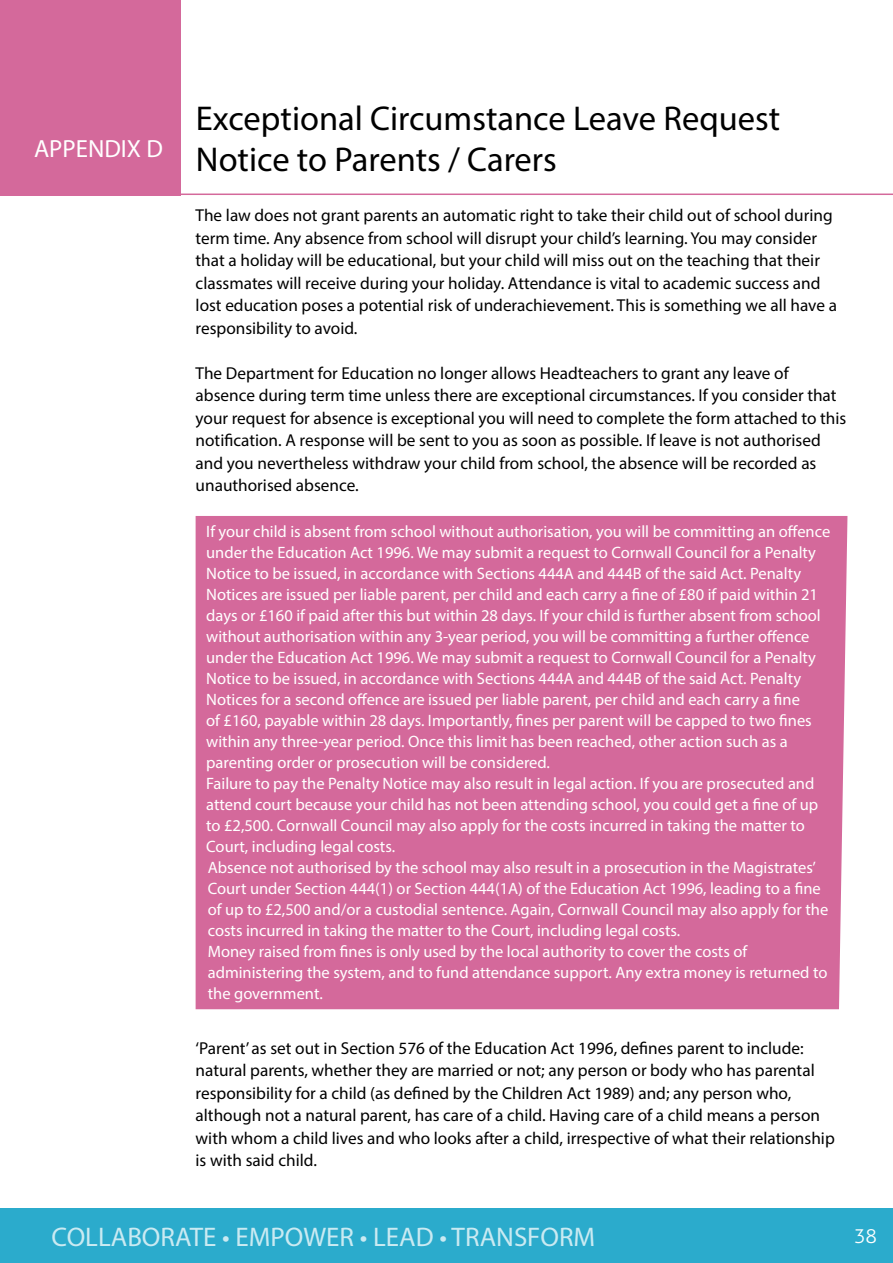
<style>
.page{position:relative;width:893px;height:1263px;background:#fff}
.page>*{position:absolute;margin:0;border:0;box-sizing:border-box;transform-origin:0 0}
.t1{font:34.5px/41.4px "Myriad Pro";color:#000}
.t2{font:27px "Myriad Pro";color:#caeaf2}
.t3{font:24.9px "Myriad Pro";color:#fff}
.t4{font:300 19.5px "Aller";color:#fff}
.t5{font:17.25px/22.5px "Myriad Pro";color:#000}
.t6{font:16.5px/21px "Myriad Pro";color:#fff}
</style>
<div class="page">
<div style="left:0;top:1208px;width:893px;height:55px;background:#2babcc"></div>
<hr style="left:181px;top:194px;width:712px;height:1px;background:#d4699b">
<div style="left:0;top:0;width:180px;height:196px;background:#d4699b"></div>
<div style="left:196px;top:516px;width:651px;height:493px;background:#d4699b"></div>
<h3 class="t3" style="left:34px;top:133px;width:130px">APPENDIX D</h3>
<h1 class="t1" style="left:196px;top:97px;width:586px">Exceptional Circumstance Leave Request<br>Notice to Parents / Carers</h1>
<p class="t5" style="left:196px;top:204px;width:643px">The law does not grant parents an automatic right to take their child out of school during term time. Any absence from school will disrupt your child’s learning. You may consider that a holiday will be educational, but your child will miss out on the teaching that their classmates will receive during your holiday. Attendance is vital to academic success and lost education poses a potential risk of underachievement. This is something we all have a responsibility to avoid.</p>
<p class="t5" style="left:196px;top:361px;width:652px">The Department for Education no longer allows Headteachers to grant any leave of absence during term time unless there are exceptional circumstances. If you consider that your request for absence is exceptional you will need to complete the form attached to this notification. A response will be sent to you as soon as possible. If leave is not authorised and you nevertheless withdraw your child from school, the absence will be recorded as unauthorised absence.</p>
<p class="t6" style="left:206px;top:520px;width:626px">If your child is absent from school without authorisation, you will be committing an offence under the Education Act 1996. We may submit a request to Cornwall Council for a Penalty Notice to be issued, in accordance with Sections 444A and 444B of the said Act. Penalty Notices are issued per liable parent, per child and each carry a fine of £80 if paid within 21 days or £160 if paid after this but within 28 days. If your child is further absent from school without authorisation within any 3-year period, you will be committing a further offence under the Education Act 1996. We may submit a request to Cornwall Council for a Penalty Notice to be issued, in accordance with Sections 444A and 444B of the said Act. Penalty Notices for a second offence are issued per liable parent, per child and each carry a fine<br>of £160, payable within 28 days. Importantly, fines per parent will be capped to two fines within any three-year period. Once this limit has been reached, other action such as a parenting order or prosecution will be considered.<br>Failure to pay the Penalty Notice may also result in legal action. If you are prosecuted and attend court because your child has not been attending school, you could get a fine of up to £2,500. Cornwall Council may also apply for the costs incurred in taking the matter to Court, including legal costs.<br>Absence not authorised by the school may also result in a prosecution in the Magistrates’ Court under Section 444(1) or Section 444(1A) of the Education Act 1996, leading to a fine of up to £2,500 and/or a custodial sentence. Again, Cornwall Council may also apply for the costs incurred in taking the matter to the Court, including legal costs.<br>Money raised from fines is only used by the local authority to cover the costs of administering the system, and to fund attendance support. Any extra money is returned to the government.</p>
<p class="t5" style="left:196px;top:1036px;width:641px">‘Parent’ as set out in Section 576 of the Education Act 1996, defines parent to include: natural parents, whether they are married or not; any person or body who has parental responsibility for a child (as defined by the Children Act 1989) and; any person who, although not a natural parent, has care of a child. Having care of a child means a person with whom a child lives and who looks after a child, irrespective of what their relationship is with said child.</p>
<h2 class="t2" style="left:52px;top:1220px;width:545px">COLLABORATE • EMPOWER • LEAD • TRANSFORM</h2>
<p class="t4" style="left:854px;top:1223px;width:25px">38</p>
</div>
